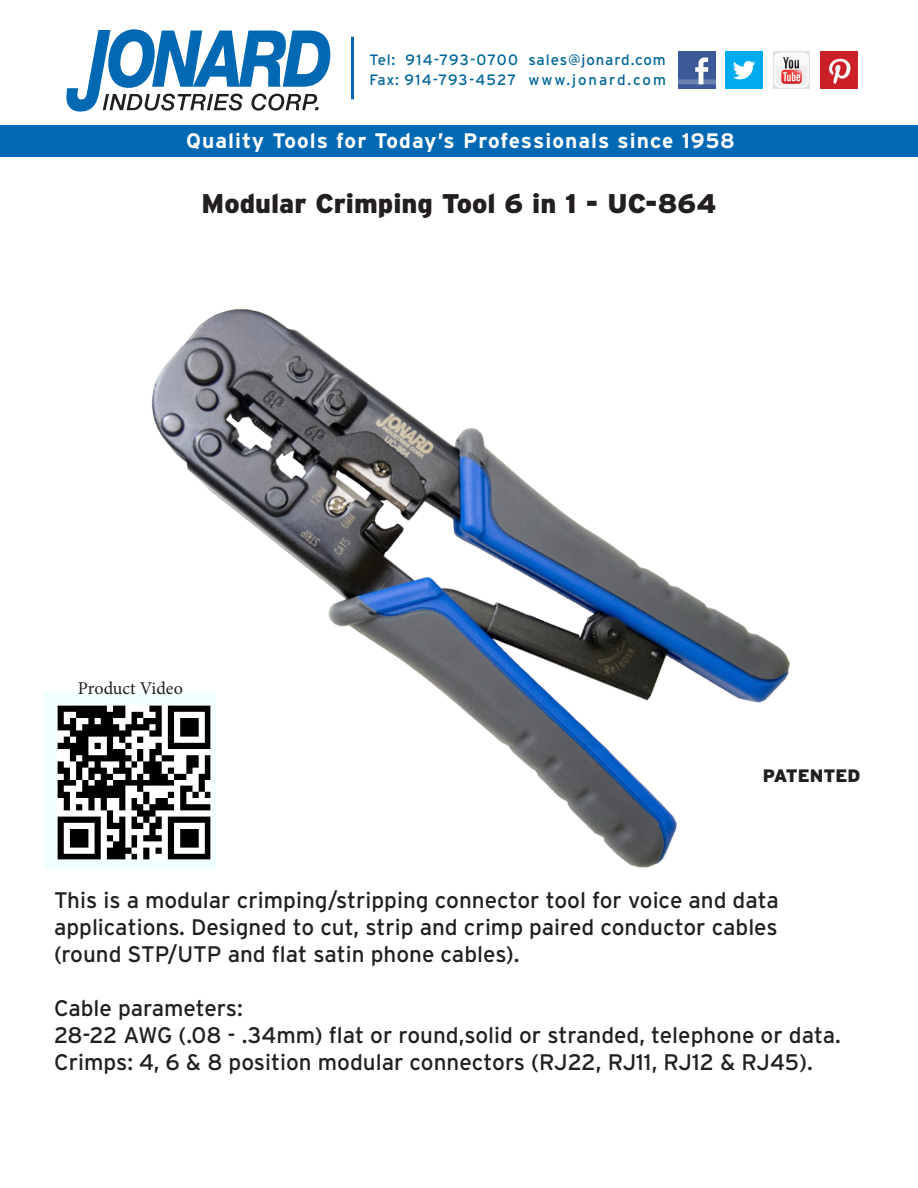
<style>
.page{position:relative;width:918px;height:1188px;background:#fff}
.page>*{position:absolute;margin:0;border:0;box-sizing:border-box;transform-origin:0 0}
.t1{font:900 27px "Interstate";color:#231f20}
.t2{font:22.5px "Interstate";color:#231f20}
.t3{font:700 21px "Interstate";letter-spacing:.05em;color:#fff}
.t4{font:18px "Minion Pro";color:#231f20}
.t5{font:900 18px "Interstate";color:#231f20}
.t6{font:15px "Interstate";letter-spacing:.06em;color:#069}
.t7{font:15px "Interstate";letter-spacing:.13em;color:#069}
</style>
<div class="page">
<svg style="left:66px;top:29px;width:264px;height:83px"></svg>
<hr style="left:351px;top:37px;width:3px;height:62px;background:#0168b3">
<img style="left:679px;top:52px;width:37px;height:37px">
<img style="left:773px;top:52px;width:37px;height:37px">
<img style="left:726px;top:52px;width:37px;height:37px">
<img style="left:821px;top:52px;width:36px;height:37px">
<img style="left:0;top:125px;width:911px;height:744px">
<p class="t6" style="left:370px;top:52px;width:150px">Tel: 914-793-0700</p>
<p class="t6" style="left:370px;top:71px;width:148px">Fax: 914-793-4527</p>
<p class="t6" style="left:528px;top:52px;width:139px">sales@jonard.com</p>
<p class="t7" style="left:528px;top:71px;width:139px">www.jonard.com</p>
<p class="t3" style="left:186px;top:129px;width:550px">Quality Tools for Today’s Professionals since 1958</p>
<p class="t1" style="left:202px;top:188px;width:516px">Modular Crimping Tool 6 in 1 - UC-864</p>
<p class="t4" style="left:78px;top:676px;width:106px">Product Video</p>
<p class="t5" style="left:763px;top:765px;width:99px">PATENTED</p>
<p class="t2" style="left:54px;top:887px;width:726px">This is a modular crimping/stripping connector tool for voice and data</p>
<p class="t2" style="left:54px;top:914px;width:725px">applications. Designed to cut, strip and crimp paired conductor cables</p>
<p class="t2" style="left:54px;top:941px;width:467px">(round STP/UTP and flat satin phone cables).</p>
<p class="t2" style="left:54px;top:995px;width:190px">Cable parameters:</p>
<p class="t2" style="left:54px;top:1022px;width:788px">28-22 AWG (.08 - .34mm) flat or round,solid or stranded, telephone or data.</p>
<p class="t2" style="left:54px;top:1049px;width:760px">Crimps: 4, 6 &amp; 8 position modular connectors (RJ22, RJ11, RJ12 &amp; RJ45).</p>
</div>
